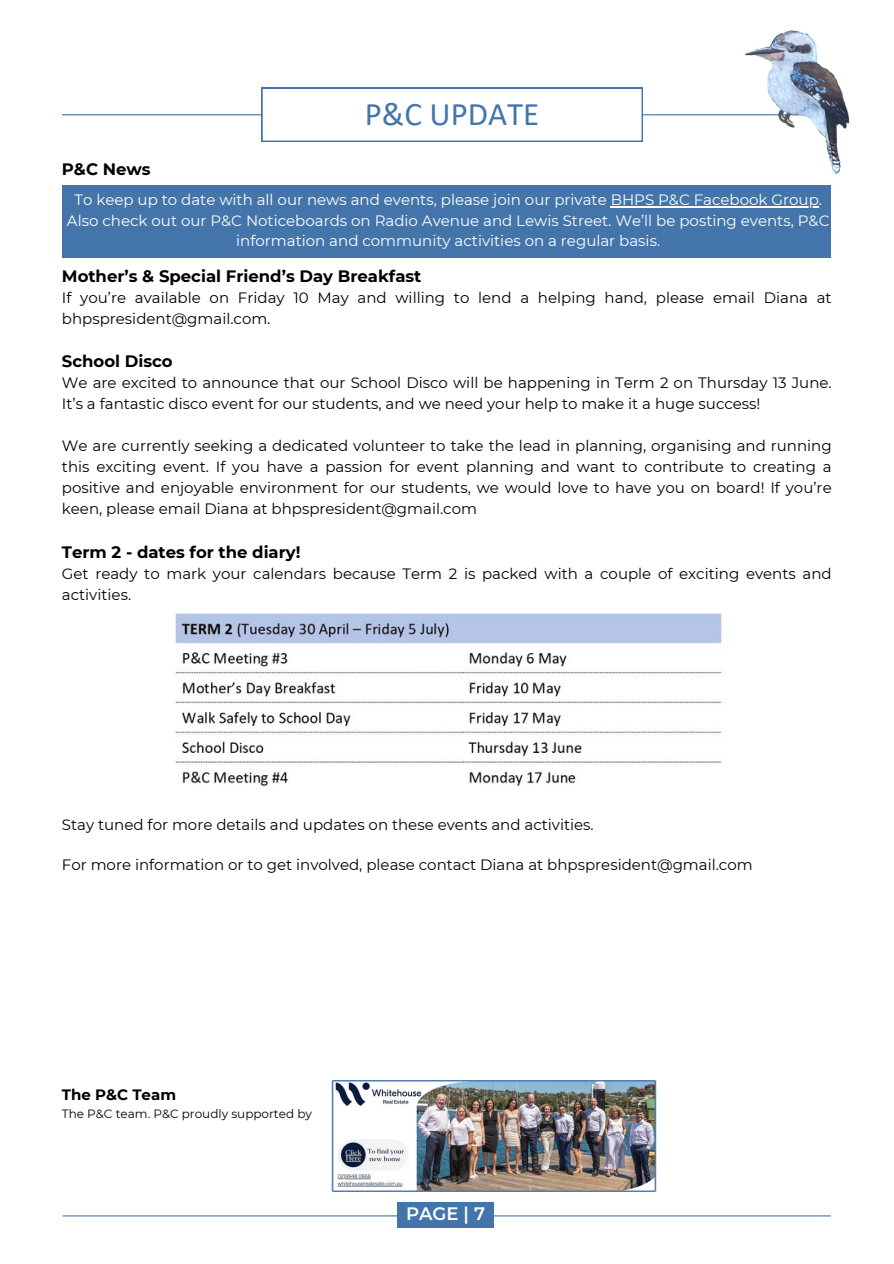
<style>
.page{position:relative;width:894px;height:1264px;background:#fff}
.page>*{position:absolute;margin:0;border:0;box-sizing:border-box;transform-origin:0 0}
.t1{font:33px "Calibri";color:#4375ab}
.t2{font:600 18px "Montserrat";color:#fff}
.t3{font:700 16.5px "Montserrat";color:#000}
.t4{font:15px/21px "Montserrat";color:#000}
.t5{font:15px/20.2px "Montserrat";color:#fff;text-align:center}
.t6{font:700 15px "Montserrat";color:#000}
.t7{font:12px "Montserrat";color:#000}
</style>
<div class="page">
<hr style="left:62px;top:114px;width:766px;height:1px;background:#4375ab">
<svg style="left:261px;top:88px;width:381px;height:54px"></svg>
<img style="left:744px;top:31px;width:106px;height:143px">
<hr style="left:63px;top:1215px;width:767px;height:1px;background:#4375ab">
<div style="left:397px;top:1202px;width:96px;height:25px;background:#4375ab"></div>
<img style="left:331px;top:1080px;width:326px;height:111px">
<img style="left:175px;top:614px;width:547px;height:172px">
<div style="left:62px;top:185px;width:767px;height:72px;background:#4375ab"></div>
<hr style="left:610px;top:206px;width:208px;height:2px;background:#fff">
<p class="t3" style="left:62px;top:159px;width:90px">P&amp;C News</p>
<h1 class="t1" style="left:365px;top:100px;width:176px">P&amp;C UPDATE</h1>
<p class="t5" style="left:67px;top:190px;width:763px">To keep up to date with all our news and events, please join our private BHPS P&amp;C Facebook Group.<br>Also check out our P&amp;C Noticeboards on Radio Avenue and Lewis Street. We’ll be posting events, P&amp;C information and community activities on a regular basis.</p>
<p class="t3" style="left:62px;top:266px;width:361px">Mother’s &amp; Special Friend’s Day Breakfast</p>
<p class="t4" style="left:62px;top:287px;width:771px">If you’re available on Friday 10 May and willing to lend a helping hand, please email Diana at bhpspresident@gmail.com.</p>
<p class="t3" style="left:62px;top:351px;width:112px">School Disco</p>
<p class="t4" style="left:62px;top:372px;width:771px">We are excited to announce that our School Disco will be happening in Term 2 on Thursday 13 June.<br>It’s a fantastic disco event for our students, and we need your help to make it a huge success!</p>
<p class="t4" style="left:62px;top:435px;width:771px;text-align:justify">We are currently seeking a dedicated volunteer to take the lead in planning, organising and running this exciting event. If you have a passion for event planning and want to contribute to creating a positive and enjoyable environment for our students, we would love to have you on board! If you’re keen, please email Diana at bhpspresident@gmail.com</p>
<p class="t3" style="left:62px;top:541px;width:240px">Term 2 - dates for the diary!</p>
<p class="t4" style="left:62px;top:563px;width:771px">Get ready to mark your calendars because Term 2 is packed with a couple of exciting events and activities.</p>
<p class="t4" style="left:62px;top:814px;width:533px">Stay tuned for more details and updates on these events and activities.</p>
<p class="t4" style="left:62px;top:853px;width:692px">For more information or to get involved, please contact Diana at bhpspresident@gmail.com</p>
<p class="t6" style="left:62px;top:1085px;width:116px">The P&amp;C Team</p>
<p class="t7" style="left:62px;top:1106px;width:251px">The P&amp;C team. P&amp;C proudly supported by</p>
<p class="t2" style="left:406px;top:1202px;width:80px">PAGE | 7</p>
</div>
